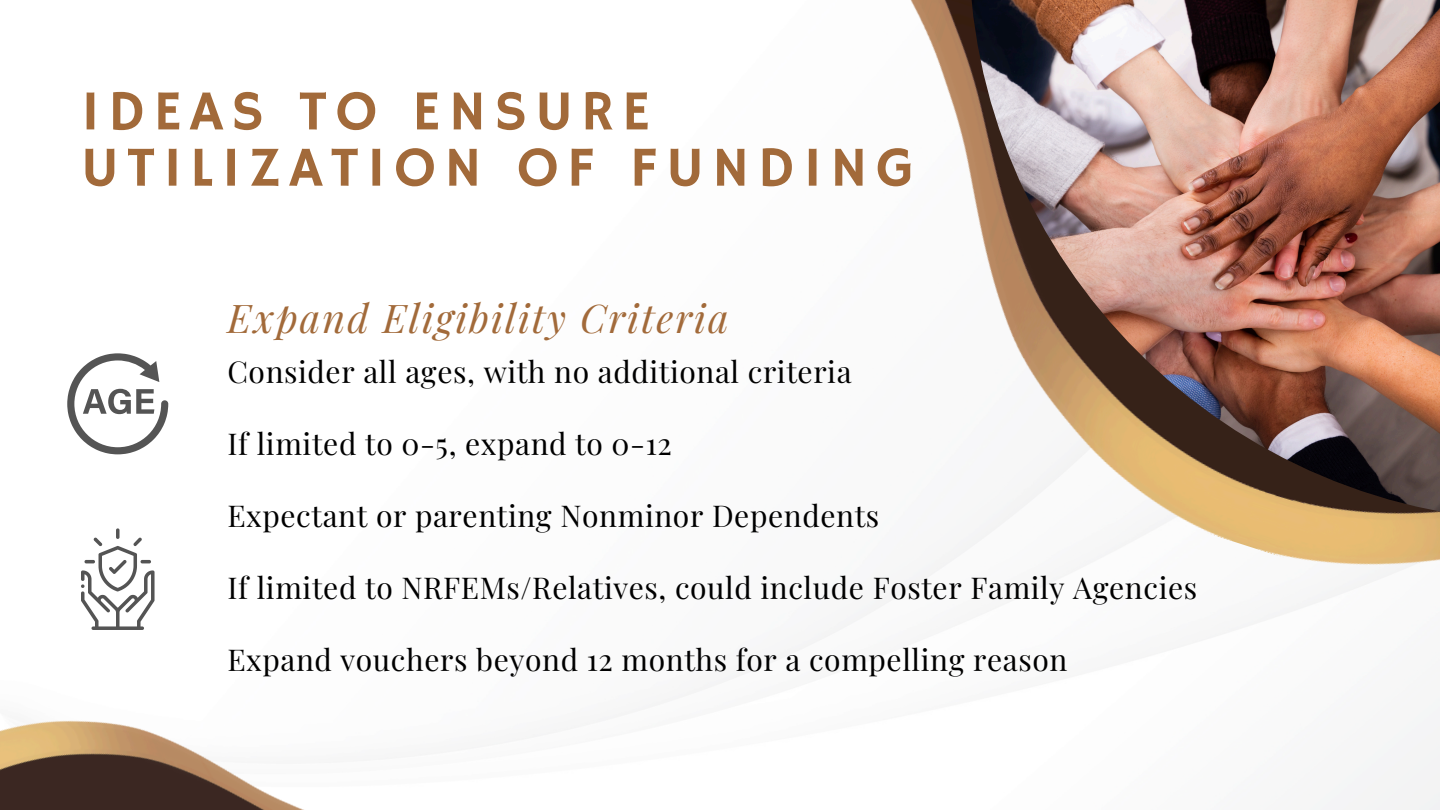
<style>
.page{position:relative;width:1440px;height:810px;background:#fff}
.page>*{position:absolute;margin:0;border:0;box-sizing:border-box;transform-origin:0 0}
.t1{font:56.7px/56.2px "Hammersmith One";letter-spacing:.14em;color:#a26a3a}
.t2{font:italic 39.5px "Playfair Display";letter-spacing:.05em;color:#a26a3a}
.t3{font:30px "Playfair Display";letter-spacing:.02em;color:#000}
</style>
<div class="page">
<img style="left:474px;top:0;width:966px;height:670px">
<img style="left:969px;top:0;width:471px;height:521px">
<svg style="left:81px;top:528px;width:73px;height:52px"></svg>
<img style="left:0;top:580px;width:472px;height:230px">
<svg style="left:67px;top:353px;width:101px;height:101px"></svg>
<h1 class="t1" style="left:81px;top:86px;width:834px">IDEAS TO ENSURE<br>UTILIZATION OF FUNDING</h1>
<h2 class="t2" style="left:227px;top:290px;width:503px">Expand Eligibility Criteria</h2>
<p class="t3" style="left:227px;top:350px;width:626px">Consider all ages, with no additional criteria</p>
<p class="t3" style="left:227px;top:422px;width:446px">If limited to 0-5, expand to 0-12</p>
<p class="t3" style="left:227px;top:494px;width:653px">Expectant or parenting Nonminor Dependents</p>
<p class="t3" style="left:227px;top:566px;width:971px">If limited to NRFEMs/Relatives, could include Foster Family Agencies</p>
<p class="t3" style="left:227px;top:638px;width:841px">Expand vouchers beyond 12 months for a compelling reason</p>
</div>
